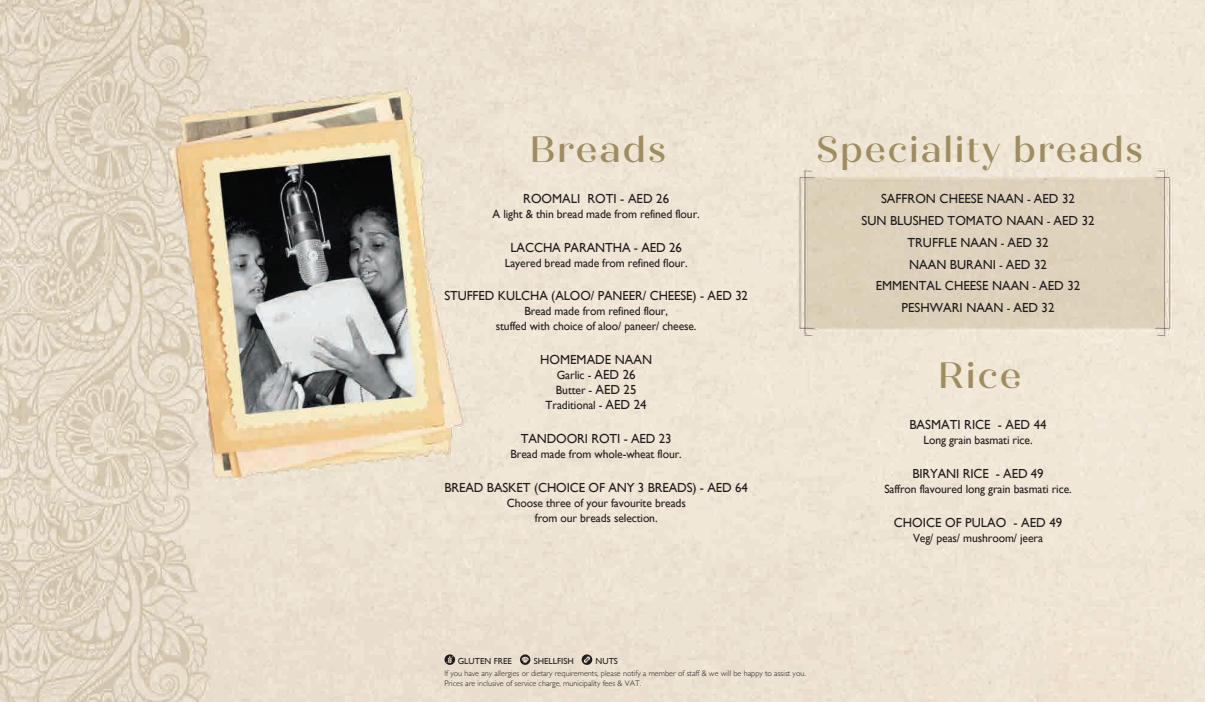
<style>
.page{position:relative;width:1205px;height:702px;background:#fff}
.page>*{position:absolute;margin:0;border:0;box-sizing:border-box;transform-origin:0 0}
.t1{font:500 36.62px "Quiche Display";letter-spacing:.05em;color:#a08d5f}
.t2{font:13.12px/21.9px "Gill Sans";color:#211d1e;text-align:center}
.t3{font:11.88px/15px "Gill Sans";letter-spacing:-.01em;color:#211d1e;text-align:center}
.t4{font:8.75px "Gill Sans";color:#211d1e}
.t5{font:300 8.12px/9.8px "Gill Sans";color:#211d1e}
.s1{font-size:13.12px}
.s2{font-size:11.88px}
</style>
<div class="page">
<img style="left:0;top:0;width:1205px;height:702px">
<svg style="left:444px;top:654px;width:11px;height:10px"></svg>
<svg style="left:582px;top:654px;width:10px;height:10px"></svg>
<svg style="left:520px;top:654px;width:10px;height:11px"></svg>
<h1 class="t1" style="left:530px;top:128px;width:137px">Breads</h1>
<p class="t2" style="left:523px;top:187px;width:147px">ROOMALI ROTI - AED 26</p>
<p class="t3" style="left:493px;top:206px;width:209px">A light &amp; thin bread made from refined flour.</p>
<p class="t2" style="left:510px;top:236px;width:173px">LACCHA PARANTHA - AED 26</p>
<p class="t3" style="left:505px;top:255px;width:184px">Layered bread made from refined flour.</p>
<p class="t2" style="left:444px;top:285px;width:305px">STUFFED KULCHA (ALOO/ PANEER/ CHEESE) - AED 32</p>
<p class="t3" style="left:496px;top:304px;width:202px">Bread made from refined flour,<br>stuffed with choice of aloo/ paneer/ cheese.</p>
<p class="t2" style="left:540px;top:349px;width:113px">HOMEMADE NAAN</p>
<p class="t3" style="left:546px;top:367px;width:103px">Garlic - <span class="s1">AED 26<br></span>Butter - <span class="s1">AED 25<br></span>Traditional - <span class="s1">AED 24</span></p>
<p class="t2" style="left:521px;top:427px;width:152px">TANDOORI ROTI - AED 23</p>
<p class="t3" style="left:510px;top:446px;width:173px">Bread made from whole-wheat flour.</p>
<p class="t2" style="left:444px;top:476px;width:305px">BREAD BASKET (CHOICE OF ANY 3 BREADS) - AED 64</p>
<p class="t3" style="left:507px;top:495px;width:181px">Choose three of your favourite breads from our breads selection.</p>
<h1 class="t1" style="left:816px;top:128px;width:328px">Speciality breads</h1>
<p class="t2" style="left:861px;top:187px;width:235px">SAFFRON CHEESE NAAN <span class="s2">-</span> AED 32<br>SUN BLUSHED TOMATO NAAN <span class="s2">-</span> AED 32<br>TRUFFLE NAAN <span class="s2">-</span> AED 32<br>NAAN BURANI <span class="s2">-</span> AED 32<br>EMMENTAL CHEESE NAAN <span class="s2">-</span> AED 32<br>PESHWARI NAAN <span class="s2">-</span> AED 32</p>
<h1 class="t1" style="left:938px;top:354px;width:85px">Rice</h1>
<p class="t2" style="left:909px;top:413px;width:139px">BASMATI RICE - AED 44</p>
<p class="t3" style="left:923px;top:432px;width:111px">Long grain basmati rice.</p>
<p class="t2" style="left:912px;top:462px;width:133px">BIRYANI RICE - AED 49</p>
<p class="t3" style="left:884px;top:481px;width:189px">Saffron flavoured long grain basmati rice.</p>
<p class="t2" style="left:894px;top:511px;width:170px">CHOICE OF PULAO - AED 49</p>
<p class="t3" style="left:913px;top:530px;width:131px">Veg/ peas/ mushroom/ jeera</p>
<p class="t4" style="left:458px;top:655px;width:56px">GLUTEN FREE</p>
<p class="t4" style="left:534px;top:655px;width:42px">SHELLFISH</p>
<p class="t4" style="left:596px;top:655px;width:24px">NUTS</p>
<p class="t5" style="left:444px;top:667px;width:363px">If you have any allergies or dietary requirements, please notify a member of staff &amp; we will be happy to assist you.<br>Prices are inclusive of service charge, municipality fees &amp; VAT.</p>
</div>
